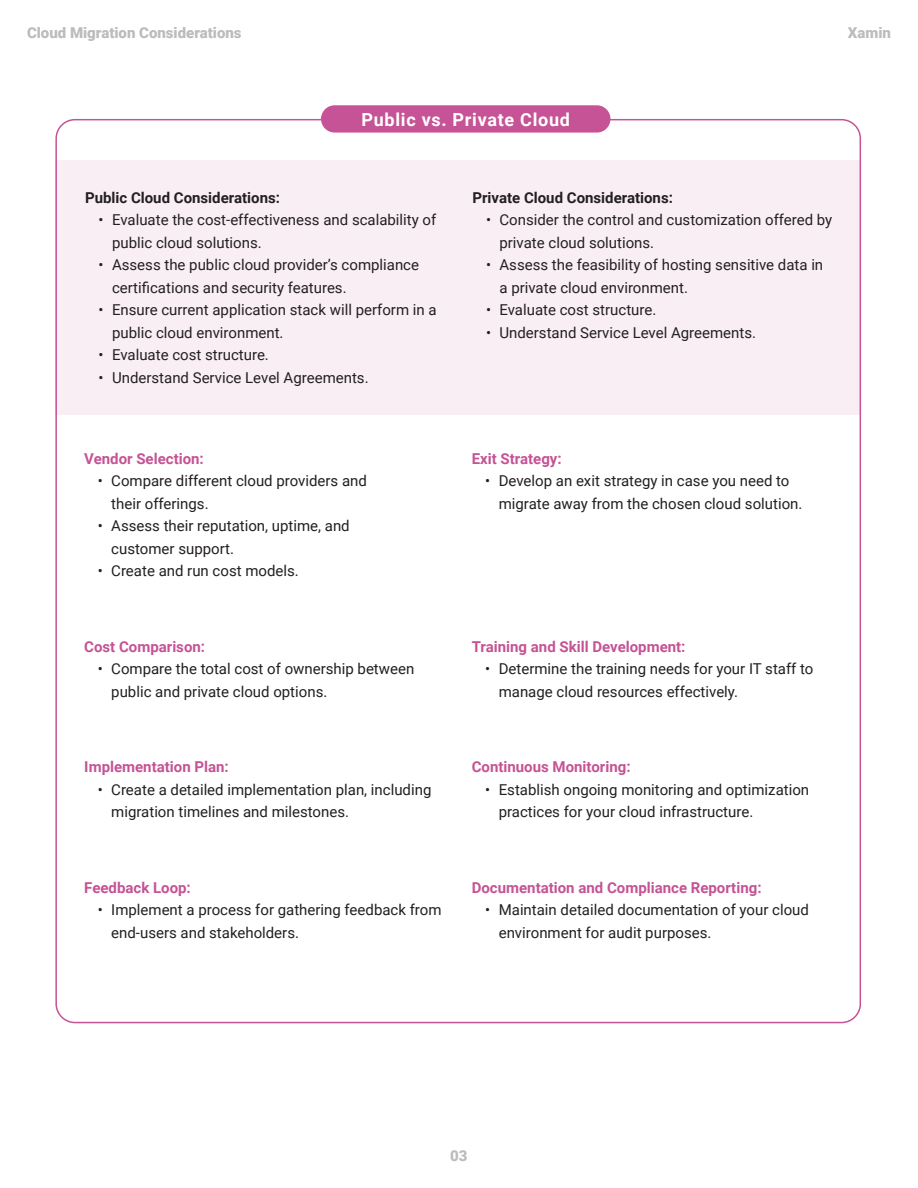
<style>
.page{position:relative;width:918px;height:1188px;background:#fff}
.page>*{position:absolute;margin:0;border:0;box-sizing:border-box;transform-origin:0 0}
.t1{font:700 18px "Roboto";letter-spacing:.04em;color:#fff}
.t2{font:15px/22.5px "Roboto";color:#231f20}
.t3{font:700 15px "Roboto";color:#c55395}
.t4{font:700 15px "Roboto";color:#231f20}
.t5{font:900 15px "Roboto";color:#797878}
</style>
<div class="page">
<div style="left:321px;top:105px;width:289px;height:28px;background:#c55395;border-radius:14px"></div>
<div style="left:55px;top:160px;width:806px;height:255px;background:#f9eef4"></div>
<p class="t5" style="left:27px;top:22px;width:216px">Cloud Migration Considerations</p>
<p class="t5" style="left:848px;top:22px;width:45px">Xamin</p>
<p class="t1" style="left:361px;top:107px;width:210px">Public vs. Private Cloud</p>
<p class="t4" style="left:85px;top:187px;width:196px">Public Cloud Considerations:</p>
<p class="t2" style="left:112px;top:208px;width:326px;text-indent:-14px">• Evaluate the cost-effectiveness and scalability of public cloud solutions.</p>
<p class="t2" style="left:112px;top:253px;width:309px;text-indent:-14px">• Assess the public cloud provider’s compliance certifications and security features.</p>
<p class="t2" style="left:112px;top:298px;width:326px;text-indent:-14px">• Ensure current application stack will perform in a public cloud environment.</p>
<p class="t2" style="left:99px;top:343px;width:172px">• Evaluate cost structure.</p>
<p class="t2" style="left:99px;top:366px;width:272px">• Understand Service Level Agreements.</p>
<p class="t3" style="left:84px;top:448px;width:121px">Vendor Selection:</p>
<p class="t2" style="left:111px;top:469px;width:257px;text-indent:-13px">• Compare different cloud providers and their offerings.</p>
<p class="t2" style="left:111px;top:514px;width:240px;text-indent:-14px">• Assess their reputation, uptime, and customer support.</p>
<p class="t2" style="left:98px;top:559px;width:203px">• Create and run cost models.</p>
<p class="t3" style="left:84px;top:636px;width:122px">Cost Comparison:</p>
<p class="t2" style="left:111px;top:657px;width:305px;text-indent:-14px">• Compare the total cost of ownership between public and private cloud options.</p>
<p class="t3" style="left:84px;top:756px;width:146px">Implementation Plan:</p>
<p class="t2" style="left:111px;top:778px;width:322px;text-indent:-14px">• Create a detailed implementation plan, including migration timelines and milestones.</p>
<p class="t3" style="left:84px;top:877px;width:108px">Feedback Loop:</p>
<p class="t2" style="left:111px;top:898px;width:332px;text-indent:-14px">• Implement a process for gathering feedback from end-users and stakeholders.</p>
<p class="t4" style="left:472px;top:187px;width:202px">Private Cloud Considerations:</p>
<p class="t2" style="left:500px;top:208px;width:334px;text-indent:-14px">• Consider the control and customization offered by private cloud solutions.</p>
<p class="t2" style="left:500px;top:253px;width:325px;text-indent:-14px">• Assess the feasibility of hosting sensitive data in a private cloud environment.</p>
<p class="t2" style="left:486px;top:298px;width:172px">• Evaluate cost structure.</p>
<p class="t2" style="left:486px;top:321px;width:272px">• Understand Service Level Agreements.</p>
<p class="t3" style="left:472px;top:448px;width:91px">Exit Strategy:</p>
<p class="t2" style="left:499px;top:469px;width:305px;text-indent:-14px">• Develop an exit strategy in case you need to migrate away from the chosen cloud solution.</p>
<p class="t3" style="left:472px;top:636px;width:215px">Training and Skill Development:</p>
<p class="t2" style="left:499px;top:657px;width:316px;text-indent:-14px">• Determine the training needs for your IT staff to manage cloud resources effectively.</p>
<p class="t3" style="left:472px;top:756px;width:160px">Continuous Monitoring:</p>
<p class="t2" style="left:499px;top:778px;width:312px;text-indent:-14px">• Establish ongoing monitoring and optimization practices for your cloud infrastructure.</p>
<p class="t3" style="left:472px;top:877px;width:291px">Documentation and Compliance Reporting:</p>
<p class="t2" style="left:499px;top:898px;width:312px;text-indent:-14px">• Maintain detailed documentation of your cloud environment for audit purposes.</p>
<p class="t5" style="left:450px;top:1145px;width:19px">03</p>
</div>
